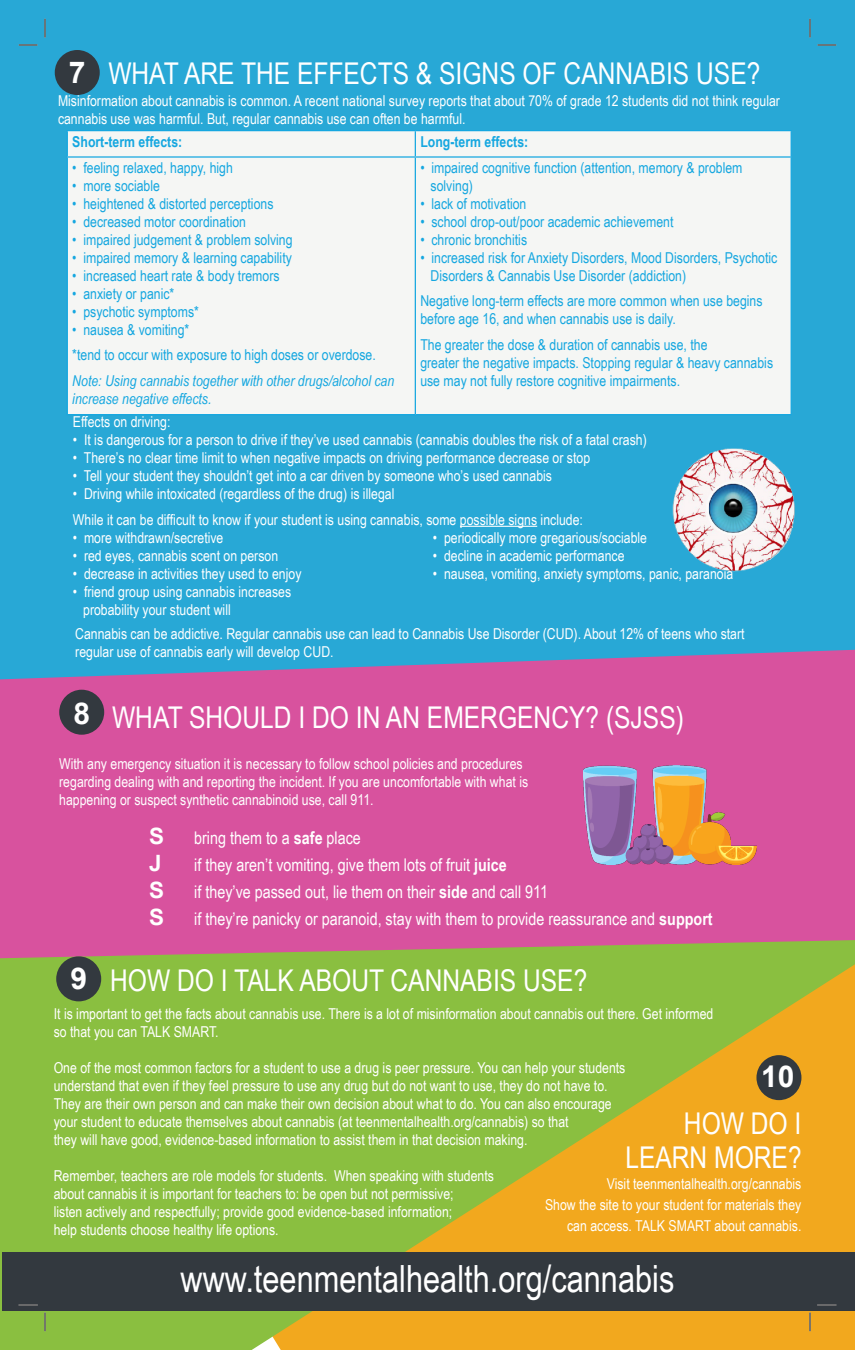
<style>
.page{position:relative;width:855px;height:1350px;background:#fff}
.page>*{position:absolute;margin:0;border:0;box-sizing:border-box;transform-origin:0 0}
.t1{font:37.5px "Arial Narrow";color:#fff}
.t2{font:30px "Arial Narrow";color:#fff}
.t3{font:700 30px "Arial";color:#fff}
.t4{font:700 22.5px "Arial";color:#fff}
.t5{font:17.5px "Arial Narrow";color:#fff}
.t6{font:15px/18px "Arial Narrow";color:#fff}
.t7{font:15px/18px "Arial Narrow";color:#15a7e0}
.t8{font:italic 15px/18px "Arial Narrow";color:#15a7e0}
.t9{font:700 15px "Arial Narrow";color:#15a7e0}
.s1{font-weight:700}
</style>
<div class="page">
<svg style="left:0;top:958px;width:855px;height:392px;background:#a9b835"></svg>
<div style="left:0;top:679px;width:855px;height:279px;background:#d8529e"></div>
<div style="left:0;top:0;width:855px;height:679px;background:#28a8d6"></div>
<div style="left:55px;top:50px;width:45px;height:45px;background:#33393f;border-radius:50%"></div>
<div style="left:59px;top:690px;width:45px;height:45px;background:#33393f;border-radius:50%"></div>
<div style="left:56px;top:956px;width:45px;height:45px;background:#33393f;border-radius:50%"></div>
<div style="left:756px;top:1055px;width:45px;height:45px;background:#33393f;border-radius:50%"></div>
<div style="left:2px;top:1252px;width:853px;height:59px;background:#33393f"></div>
<img style="left:668px;top:443px;width:133px;height:133px">
<hr style="left:460px;top:526px;width:77px;height:1px;background:#fff">
<div style="left:68px;top:131px;width:723px;height:283px;background:#f5f6f4"></div>
<hr style="left:415px;top:130px;width:377px;height:1px;background:#15a7e0">
<svg style="left:791px;top:131px;width:1px;height:25px"></svg>
<hr style="left:415px;top:156px;width:377px;height:2px;background:#15a7e0">
<hr style="left:67px;top:130px;width:348px;height:1px;background:#15a7e0">
<svg style="left:67px;top:131px;width:1px;height:25px"></svg>
<svg style="left:415px;top:131px;width:1px;height:25px"></svg>
<hr style="left:67px;top:156px;width:348px;height:2px;background:#15a7e0">
<hr style="left:67px;top:158px;width:1px;height:256px;background:#15a7e0">
<hr style="left:67px;top:414px;width:348px;height:1px;background:#15a7e0">
<hr style="left:415px;top:158px;width:1px;height:256px;background:#15a7e0">
<hr style="left:791px;top:158px;width:1px;height:256px;background:#15a7e0">
<hr style="left:415px;top:414px;width:377px;height:1px;background:#15a7e0">
<img style="left:584px;top:766px;width:172px;height:98px">
<svg style="left:19px;top:44px;width:19px;height:2px"></svg>
<svg style="left:818px;top:44px;width:18px;height:2px"></svg>
<svg style="left:19px;top:1304px;width:19px;height:2px"></svg>
<svg style="left:818px;top:1304px;width:18px;height:2px"></svg>
<svg style="left:44px;top:19px;width:2px;height:19px"></svg>
<svg style="left:44px;top:1312px;width:2px;height:19px"></svg>
<svg style="left:809px;top:19px;width:2px;height:19px"></svg>
<svg style="left:809px;top:1312px;width:2px;height:19px"></svg>
<p class="t3" style="left:69px;top:53px;width:18px">7</p>
<p class="t6" style="left:58px;top:92px;width:724px">Misinformation about cannabis is common. A recent national survey reports that about 70% of grade 12 students did not think regular cannabis use was harmful. But, regular cannabis use can often be harmful.</p>
<p class="t2" style="left:108px;top:52px;width:654px">WHAT ARE THE EFFECTS &amp; SIGNS OF CANNABIS USE?</p>
<p class="t9" style="left:72px;top:130px;width:112px">Short-term effects:</p>
<p class="t9" style="left:420px;top:130px;width:109px">Long-term effects:</p>
<p class="t7" style="left:72px;top:158px;width:162px">• feeling relaxed, happy, high</p>
<p class="t7" style="left:72px;top:176px;width:89px">• more sociable</p>
<p class="t7" style="left:72px;top:194px;width:203px">• heightened &amp; distorted perceptions</p>
<p class="t7" style="left:72px;top:212px;width:175px">• decreased motor coordination</p>
<p class="t7" style="left:72px;top:230px;width:222px">• impaired judgement &amp; problem solving</p>
<p class="t7" style="left:72px;top:248px;width:221px">• impaired memory &amp; learning capability</p>
<p class="t7" style="left:72px;top:266px;width:209px">• increased heart rate &amp; body tremors</p>
<p class="t7" style="left:72px;top:284px;width:104px">• anxiety or panic*</p>
<p class="t7" style="left:72px;top:302px;width:128px">• psychotic symptoms*</p>
<p class="t7" style="left:72px;top:320px;width:119px">• nausea &amp; vomiting*</p>
<p class="t7" style="left:72px;top:346px;width:305px">*tend to occur with exposure to high doses or overdose.</p>
<p class="t8" style="left:72px;top:371px;width:324px">Note: Using cannabis together with other drugs/alcohol can increase negative effects.</p>
<p class="t7" style="left:420px;top:158px;width:324px">• impaired cognitive function (attention, memory &amp; problem</p>
<p class="t7" style="left:431px;top:176px;width:44px">solving)</p>
<p class="t7" style="left:420px;top:194px;width:108px">• lack of motivation</p>
<p class="t7" style="left:420px;top:212px;width:255px">• school drop-out/poor academic achievement</p>
<p class="t7" style="left:420px;top:230px;width:108px">• chronic bronchitis</p>
<p class="t7" style="left:420px;top:248px;width:359px">• increased risk for Anxiety Disorders, Mood Disorders, Psychotic</p>
<p class="t7" style="left:431px;top:266px;width:257px">Disorders &amp; Cannabis Use Disorder (addiction)</p>
<p class="t7" style="left:420px;top:292px;width:344px">Negative long-term effects are more common when use begins before age 16, and when cannabis use is daily.</p>
<p class="t7" style="left:420px;top:335px;width:289px">The greater the dose &amp; duration of cannabis use, the</p>
<p class="t7" style="left:420px;top:353px;width:354px">greater the negative impacts. Stopping regular &amp; heavy cannabis use may not fully restore cognitive impairments.</p>
<p class="t6" style="left:73px;top:412px;width:99px">Effects on driving:</p>
<p class="t6" style="left:73px;top:430px;width:575px">• It is dangerous for a person to drive if they’ve used cannabis (cannabis doubles the risk of a fatal crash)</p>
<p class="t6" style="left:73px;top:448px;width:519px">• There’s no clear time limit to when negative impacts on driving performance decrease or stop</p>
<p class="t6" style="left:73px;top:466px;width:481px">• Tell your student they shouldn’t get into a car driven by someone who’s used cannabis</p>
<p class="t6" style="left:73px;top:484px;width:323px">• Driving while intoxicated (regardless of the drug) is illegal</p>
<p class="t6" style="left:73px;top:510px;width:512px">While it can be difficult to know if your student is using cannabis, some possible signs include:</p>
<p class="t6" style="left:73px;top:528px;width:152px">• more withdrawn/secretive</p>
<p class="t6" style="left:433px;top:528px;width:216px">• periodically more gregarious/sociable</p>
<p class="t6" style="left:73px;top:546px;width:207px">• red eyes, cannabis scent on person</p>
<p class="t6" style="left:433px;top:546px;width:193px">• decline in academic performance</p>
<p class="t6" style="left:73px;top:564px;width:230px">• decrease in activities they used to enjoy</p>
<p class="t6" style="left:433px;top:564px;width:302px">• nausea, vomiting, anxiety symptoms, panic, paranoia</p>
<p class="t6" style="left:73px;top:582px;width:220px">• friend group using cannabis increases</p>
<p class="t6" style="left:83px;top:600px;width:149px">probability your student will</p>
<p class="t6" style="left:75px;top:624px;width:671px">Cannabis can be addictive. Regular cannabis use can lead to Cannabis Use Disorder (CUD). About 12% of teens who start</p>
<p class="t6" style="left:75px;top:642px;width:260px">regular use of cannabis early will develop CUD.</p>
<p class="t3" style="left:73px;top:694px;width:18px">8</p>
<p class="t2" style="left:112px;top:695px;width:573px">WHAT SHOULD I DO IN AN EMERGENCY? (SJSS)</p>
<p class="t6" style="left:59px;top:754px;width:465px">With any emergency situation it is necessary to follow school policies and procedures</p>
<p class="t6" style="left:59px;top:772px;width:471px">regarding dealing with and reporting the incident. If you are uncomfortable with what is</p>
<p class="t6" style="left:59px;top:790px;width:316px">happening or suspect synthetic cannabinoid use, call 911.</p>
<p class="t4" style="left:149px;top:821px;width:17px">S</p>
<p class="t5" style="left:194px;top:825px;width:168px">bring them to a <span class="s1">safe</span> place</p>
<p class="t4" style="left:149px;top:848px;width:14px">J</p>
<p class="t5" style="left:194px;top:852px;width:314px">if they aren’t vomiting, give them lots of fruit <span class="s1">juice</span></p>
<p class="t4" style="left:149px;top:875px;width:17px">S</p>
<p class="t5" style="left:194px;top:879px;width:355px">if they’ve passed out, lie them on their <span class="s1">side</span> and call 911</p>
<p class="t4" style="left:149px;top:902px;width:17px">S</p>
<p class="t5" style="left:194px;top:906px;width:520px">if they’re panicky or paranoid, stay with them to provide reassurance and <span class="s1">support</span></p>
<p class="t3" style="left:70px;top:959px;width:18px">9</p>
<p class="t2" style="left:110px;top:959px;width:479px">HOW DO I TALK ABOUT CANNABIS USE?</p>
<p class="t6" style="left:54px;top:1004px;width:661px">It is important to get the facts about cannabis use. There is a lot of misinformation about cannabis out there. Get informed so that you can TALK SMART.</p>
<p class="t6" style="left:54px;top:1058px;width:573px">One of the most common factors for a student to use a drug is peer pressure. You can help your students</p>
<p class="t6" style="left:54px;top:1076px;width:555px">understand that even if they feel pressure to use any drug but do not want to use, they do not have to.</p>
<p class="t6" style="left:54px;top:1094px;width:560px">They are their own person and can make their own decision about what to do. You can also encourage</p>
<p class="t6" style="left:54px;top:1112px;width:516px">your student to educate themselves about cannabis (at teenmentalhealth.org/cannabis) so that</p>
<p class="t6" style="left:54px;top:1130px;width:475px">they will have good, evidence-based information to assist them in that decision making.</p>
<p class="t6" style="left:54px;top:1166px;width:442px">Remember, teachers are role models for students. When speaking with students</p>
<p class="t6" style="left:54px;top:1184px;width:401px">about cannabis it is important for teachers to: be open but not permissive;</p>
<p class="t6" style="left:54px;top:1202px;width:400px">listen actively and respectfully; provide good evidence-based information;</p>
<p class="t6" style="left:54px;top:1220px;width:226px">help students choose healthy life options.</p>
<p class="t3" style="left:761px;top:1056px;width:35px">10</p>
<p class="t2" style="left:684px;top:1101px;width:119px">HOW DO I</p>
<p class="t2" style="left:625px;top:1135px;width:178px">LEARN MORE?</p>
<p class="t6" style="left:607px;top:1174px;width:196px">Visit teenmentalhealth.org/cannabis</p>
<p class="t6" style="left:545px;top:1195px;width:258px">Show the site to your student for materials they</p>
<p class="t6" style="left:567px;top:1216px;width:236px">can access. TALK SMART about cannabis.</p>
<p class="t1" style="left:180px;top:1251px;width:495px">www.teenmentalhealth.org/cannabis</p>
</div>
